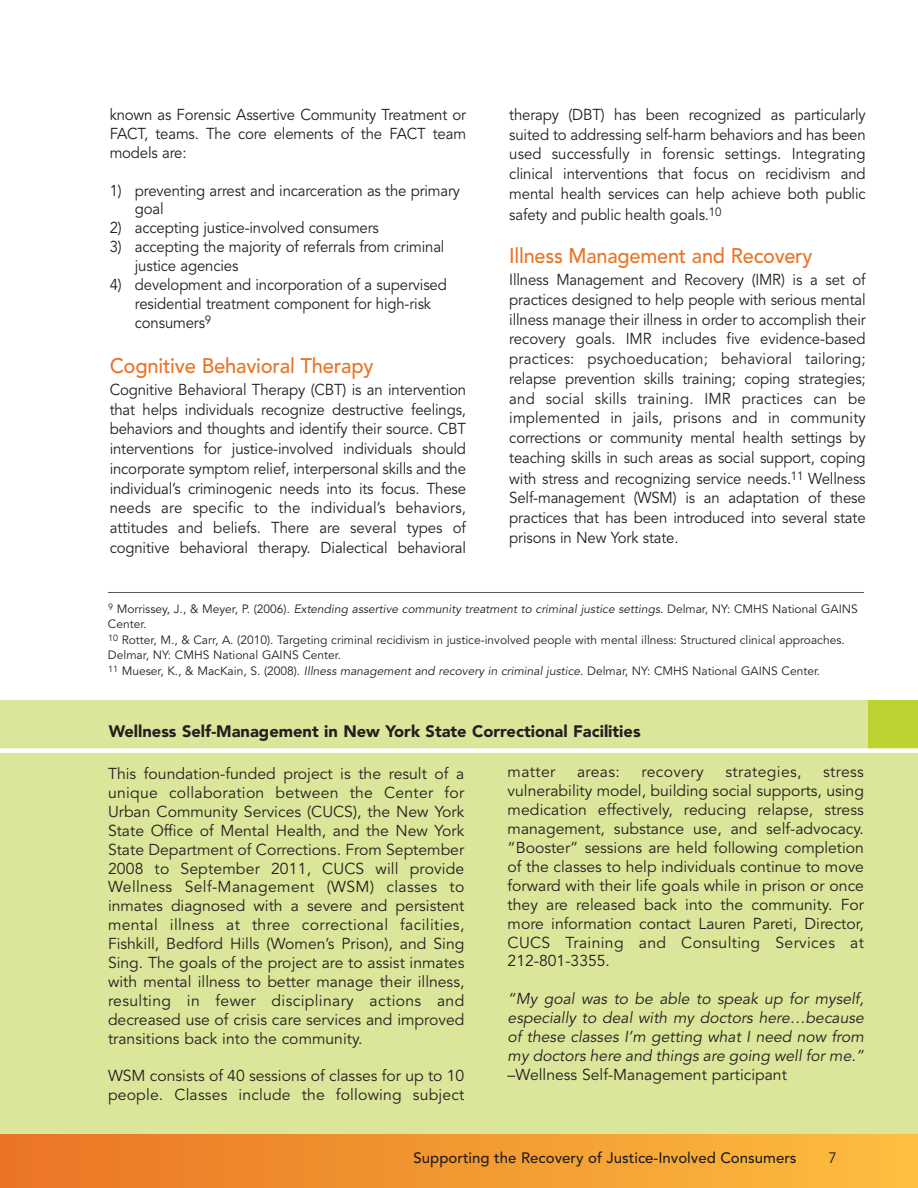
<style>
.page{position:relative;width:918px;height:1188px;background:#fff}
.page>*{position:absolute;margin:0;border:0;box-sizing:border-box;transform-origin:0 0}
.t1{font:500 21px "Avenir";letter-spacing:-.01em;color:#ea7426;scale:.95 1}
.t2{font:500 21px "Avenir";letter-spacing:-.01em;color:#ea7426;scale:.96 1}
.t3{font:900 16.5px "Avenir";color:#231f20}
.t4{font:15.75px/19.8px "Avenir";letter-spacing:-.01em;color:#231f20;text-align:justify;scale:.95 1}
.t5{font:15.75px/18.9px "Avenir";letter-spacing:-.01em;color:#231f20;text-align:justify}
.t6{font:15.75px/18.9px "Avenir";letter-spacing:.01em;color:#231f20}
.t7{font:15.75px "Avenir";letter-spacing:.02em;color:#231f20}
.t8{font:500 15px "Avenir";color:#231f20}
.t9{font:15px "Avenir";color:#231f20}
.t10{font:12px/15.5px "Avenir";color:#231f20}
</style>
<div class="page">
<div style="left:0;top:701px;width:918px;height:487px;background:#dbe69a"></div>
<div style="left:869px;top:701px;width:49px;height:48px;background:#bcd331"></div>
<div style="left:0;top:748px;width:918px;height:5px;background:#fff"></div>
<div style="left:0;top:1134px;width:918px;height:54px;background:linear-gradient(to right,#e97325,#fcbe3f)"></div>
<hr style="left:0;top:1134px;width:1px;height:54px;background:#ea7426">
<hr style="left:108px;top:592px;width:756px;height:1px;background:#58595b">
<p class="t4" style="left:110px;top:107px;width:377px;line-height:18.9px">known as Forensic Assertive Community Treatment or FACT, teams. The core elements of the FACT team models are:</p>
<p class="t4" style="left:135px;top:182px;width:344px;line-height:18.9px;text-indent:-25px">1) preventing arrest and incarceration as the primary goal</p>
<p class="t4" style="left:110px;top:220px;width:285px">2) accepting justice-involved consumers</p>
<p class="t4" style="left:135px;top:239px;width:327px;line-height:18.9px;text-indent:-25px">3) accepting the majority of referrals from criminal justice agencies</p>
<p class="t4" style="left:135px;top:277px;width:330px;line-height:18.9px;text-align:left;text-indent:-25px">4) development and incorporation of a supervised residential treatment component for high-risk consumers<sup>9</sup></p>
<h1 class="t2" style="left:110px;top:357px;width:276px">Cognitive Behavioral Therapy</h1>
<p class="t4" style="left:110px;top:381px;width:377px">Cognitive Behavioral Therapy (CBT) is an intervention that helps individuals recognize destructive feelings, behaviors and thoughts and identify their source. CBT interventions for justice-involved individuals should incorporate symptom relief, interpersonal skills and the individual’s criminogenic needs into its focus. These needs are specific to the individual’s behaviors, attitudes and beliefs. There are several types of cognitive behavioral therapy. Dialectical behavioral</p>
<p class="t4" style="left:509px;top:106px;width:377px">therapy (DBT) has been recognized as particularly suited to addressing self-harm behaviors and has been used successfully in forensic settings. Integrating clinical interventions that focus on recidivism and mental health services can help achieve both public safety and public health goals.<sup>10</sup></p>
<h1 class="t1" style="left:509px;top:247px;width:321px">Illness Management and Recovery</h1>
<p class="t4" style="left:509px;top:272px;width:377px">Illness Management and Recovery (IMR) is a set of practices designed to help people with serious mental illness manage their illness in order to accomplish their recovery goals. IMR includes five evidence-based practices: psychoeducation; behavioral tailoring; relapse prevention skills training; coping strategies; and social skills training. IMR practices can be implemented in jails, prisons and in community corrections or community mental health settings by teaching skills in such areas as social support, coping with stress and recognizing service needs.<sup>11</sup> Wellness Self-management (WSM) is an adaptation of these practices that has been introduced into several state prisons in New York state.</p>
<p class="t10" style="left:108px;top:603px;width:751px"><sup>9</sup> Morrissey, J., &amp; Meyer, P. (2006). Extending assertive community treatment to criminal justice settings. Delmar, NY: CMHS National GAINS Center.<br><sup>10</sup> Rotter, M., &amp; Carr, A. (2010). Targeting criminal recidivism in justice-involved people with mental illness: Structured clinical approaches.<br>Delmar, NY: CMHS National GAINS Center.<br><sup>11</sup> Mueser, K., &amp; MacKain, S. (2008). Illness management and recovery in criminal justice. Delmar, NY: CMHS National GAINS Center.</p>
<p class="t3" style="left:109px;top:724px;width:533px">Wellness Self-Management in New York State Correctional Facilities</p>
<p class="t5" style="left:108px;top:766px;width:358px">This foundation-funded project is the result of a unique collaboration between the Center for Urban Community Services (CUCS), the New York State Office of Mental Health, and the New York State Department of Corrections. From September 2008 to September 2011, CUCS will provide Wellness Self-Management (WSM) classes to inmates diagnosed with a severe and persistent mental illness at three correctional facilities, Fishkill, Bedford Hills (Women’s Prison), and Sing Sing. The goals of the project are to assist inmates with mental illness to better manage their illness, resulting in fewer disciplinary actions and decreased use of crisis care services and improved transitions back into the community.</p>
<p class="t6" style="left:108px;top:1068px;width:358px">WSM consists of 40 sessions of classes for up to 10 people. Classes include the following subject</p>
<p class="t5" style="left:508px;top:764px;width:49px">matter</p>
<p class="t5" style="left:577px;top:764px;width:44px">areas:</p>
<p class="t7" style="left:642px;top:765px;width:64px">recovery</p>
<p class="t7" style="left:725px;top:765px;width:78px">strategies,</p>
<p class="t5" style="left:508px;top:764px;width:358px;text-indent:316px">stress vulnerability model, building social supports, using medication effectively, reducing relapse, stress management, substance use, and self-advocacy. “Booster” sessions are held following completion of the classes to help individuals continue to move forward with their life goals while in prison or once they are released back into the community. For more information contact Lauren Pareti, Director, CUCS Training and Consulting Services at 212-801-3355.</p>
<p class="t5" style="left:508px;top:991px;width:360px">“My goal was to be able to speak up for myself, especially to deal with my doctors here…because of these classes I’m getting what I need now from my doctors here and things are going well for me.” –Wellness Self-Management participant</p>
<p class="t8" style="left:414px;top:1152px;width:384px">Supporting the Recovery of Justice-Involved Consumers</p>
<p class="t9" style="left:829px;top:1152px;width:10px">7</p>
</div>
